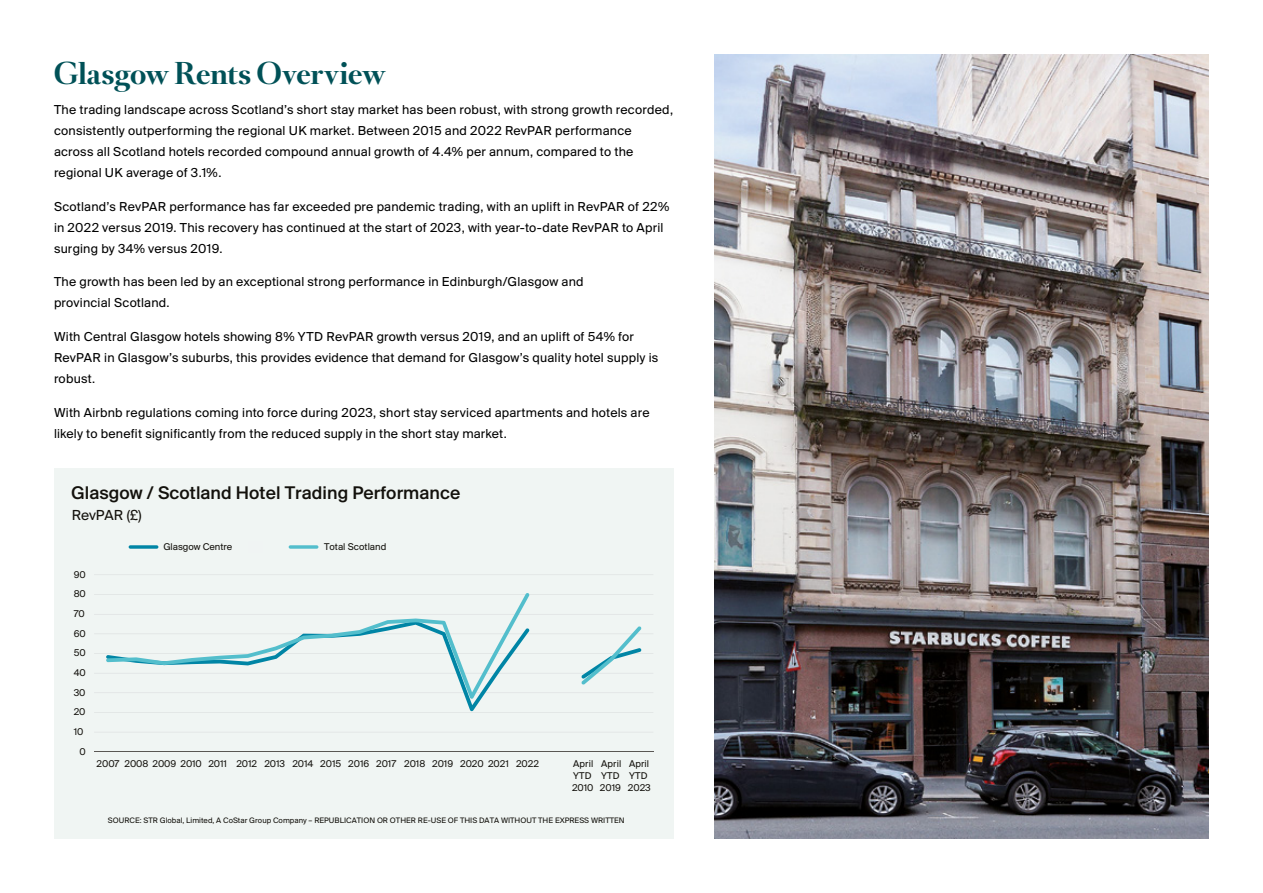
<style>
.page{position:relative;width:1263px;height:893px;background:#fff}
.page>*{position:absolute;margin:0;border:0;box-sizing:border-box;transform-origin:0 0}
.t1{font:700 27px "Romain Headline";letter-spacing:-.01em;color:#005157}
.t2{font:500 19.05px "Suisse BP Intl";letter-spacing:.005em;color:#13110c}
.t3{font:15.15px "Suisse BP Intl";color:#13110c}
.t4{font:13.5px/21px "Suisse BP Intl";letter-spacing:.015em;color:#000}
.t5{font:10.2px/11.9px "Suisse BP Intl";letter-spacing:-.005em;color:#13110c}
.t6{font:8.25px "Suisse BP Intl";color:#13110c}
</style>
<div class="page">
<div style="left:54px;top:468px;width:619px;height:371px;background:#f0f5f3"></div>
<hr style="left:94px;top:732px;width:559px;height:1px;background:#cccdd0">
<hr style="left:94px;top:712px;width:559px;height:1px;background:#cccdd0">
<hr style="left:94px;top:693px;width:559px;height:1px;background:#cccdd0">
<hr style="left:94px;top:673px;width:559px;height:1px;background:#cccdd0">
<hr style="left:94px;top:653px;width:559px;height:1px;background:#cccdd0">
<hr style="left:94px;top:634px;width:559px;height:1px;background:#cccdd0">
<hr style="left:94px;top:614px;width:559px;height:1px;background:#cccdd0">
<hr style="left:94px;top:594px;width:559px;height:1px;background:#cccdd0">
<hr style="left:94px;top:575px;width:559px;height:1px;background:#cccdd0">
<hr style="left:94px;top:752px;width:559px;height:1px;background:#5a5754">
<svg style="left:106px;top:593px;width:535px;height:106px"></svg>
<svg style="left:129px;top:545px;width:29px;height:4px"></svg>
<svg style="left:289px;top:545px;width:29px;height:4px"></svg>
<img style="left:715px;top:54px;width:494px;height:785px">
<h1 class="t1" style="left:54px;top:54px;width:333px">Glasgow Rents Overview</h1>
<p class="t4" style="left:54px;top:98px;width:621px">The trading landscape across Scotland’s short stay market has been robust, with strong growth recorded, consistently outperforming the regional UK market. Between 2015 and 2022 RevPAR performance across all Scotland hotels recorded compound annual growth of 4.4% per annum, compared to the regional UK average of 3.1%.</p>
<p class="t4" style="left:54px;top:195px;width:617px">Scotland’s RevPAR performance has far exceeded pre pandemic trading, with an uplift in RevPAR of 22% in 2022 versus 2019. This recovery has continued at the start of 2023, with year-to-date RevPAR to April surging by 34% versus 2019.</p>
<p class="t4" style="left:54px;top:271px;width:531px">The growth has been led by an exceptional strong performance in Edinburgh/Glasgow and provincial Scotland.</p>
<p class="t4" style="left:54px;top:326px;width:606px">With Central Glasgow hotels showing 8% YTD RevPAR growth versus 2019, and an uplift of 54% for<br>RevPAR in Glasgow’s suburbs, this provides evidence that demand for Glasgow’s quality hotel supply is robust.</p>
<p class="t4" style="left:54px;top:402px;width:597px">With Airbnb regulations coming into force during 2023, short stay serviced apartments and hotels are likely to benefit significantly from the reduced supply in the short stay market.</p>
<h2 class="t2" style="left:71px;top:481px;width:391px">Glasgow / Scotland Hotel Trading Performance</h2>
<p class="t3" style="left:72px;top:506px;width:71px">RevPAR (£)</p>
<p class="t5" style="left:74px;top:568px;width:13px">90</p>
<p class="t5" style="left:74px;top:588px;width:14px">80</p>
<p class="t5" style="left:74px;top:607px;width:13px">70</p>
<p class="t5" style="left:74px;top:627px;width:14px">60</p>
<p class="t5" style="left:74px;top:647px;width:13px">50</p>
<p class="t5" style="left:74px;top:666px;width:14px">40</p>
<p class="t5" style="left:74px;top:686px;width:13px">30</p>
<p class="t5" style="left:74px;top:706px;width:13px">20</p>
<p class="t5" style="left:74px;top:725px;width:11px">10</p>
<p class="t5" style="left:79px;top:745px;width:8px">0</p>
<p class="t5" style="left:163px;top:540px;width:70px">Glasgow Centre</p>
<p class="t5" style="left:324px;top:540px;width:64px">Total Scotland</p>
<p class="t5" style="left:97px;top:758px;width:444px">2007 2008 2009 2010 2011 2012 2013 2014 2015 2016 2017 2018 2019 2020 2021 2022</p>
<p class="t5" style="left:572px;top:758px;width:23px">April<br>YTD<br>2010</p>
<p class="t5" style="left:600px;top:758px;width:23px">April<br>YTD<br>2019</p>
<p class="t5" style="left:628px;top:758px;width:24px">April<br>YTD<br>2023</p>
<p class="t6" style="left:108px;top:815px;width:518px">SOURCE: STR Global, Limited, A CoStar Group Company – REPUBLICATION OR OTHER RE-USE OF THIS DATA WITHOUT THE EXPRESS WRITTEN</p>
</div>
